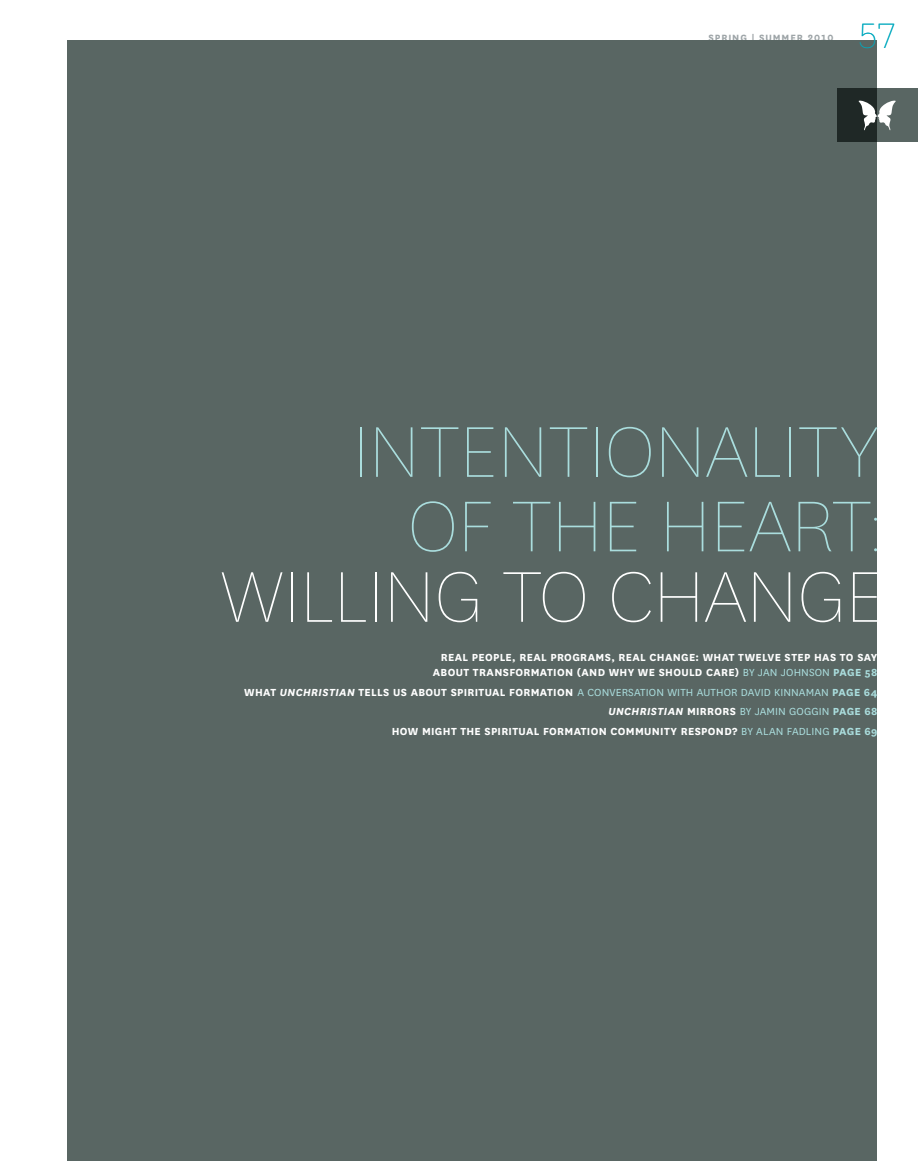
<style>
.page{position:relative;width:918px;height:1161px;background:#fff}
.page>*{position:absolute;margin:0;border:0;box-sizing:border-box;transform-origin:0 0}
.t1{font:100 84px "National";color:#add}
.t2{font:100 84px "National";color:#fff}
.t3{font:100 41.25px "National";color:#00a9be}
.t4{font:700 12px/19.5px "National";letter-spacing:.025em;color:#fff;text-align:right}
.t5{font:700 10.65px "National";letter-spacing:.075em;color:#9da4a7}
.s1{font-weight:400;color:#add}
.s2{color:#add}
.s3{font-style:italic}
</style>
<div class="page">
<div style="left:68px;top:40px;width:810px;height:1121px;background:#596663"></div>
<svg style="left:837px;top:88px;width:81px;height:54px;fill:#596663"></svg>
<svg style="left:858px;top:100px;width:38px;height:31px"></svg>
<p class="t5" style="left:709px;top:30px;width:20px">SPRIN</p>
<p class="t5" style="left:740px;top:30px;width:95px">G | SUMMER 2010</p>
<h2 class="t3" style="left:856px;top:12px;width:44px">57</h2>
<h1 class="t1" style="left:352px;top:402px;width:38px">INTENTIONALITY</h1>
<h1 class="t1" style="left:407px;top:476px;width:146px">OF THE</h1>
<h1 class="t1" style="left:659px;top:476px;width:43px">HEAR</h1>
<h1 class="t1" style="left:831px;top:476px;width:54px">T:</h1>
<h1 class="t2" style="left:220px;top:547px;width:38px">WILLING</h1>
<h1 class="t2" style="left:502px;top:547px;width:152px">TO CHANGE</h1>
<p class="t4" style="left:433px;top:649px;width:446px;line-height:15px">REAL PEOPLE, REAL PROGRAMS, REAL CHANGE: WHAT TWELVE STEP HAS TO SAY<br>ABOUT TRANSFORMATION (AND WHY WE SHOULD CARE) <span class="s1">BY JAN JOHNSON</span> <span class="s2">PAGE 58</span></p>
<p class="t4" style="left:244px;top:681px;width:635px">WHAT <span class="s3">UNCHRISTIAN</span> TELLS US ABOUT SPIRITUAL FORMATION <span class="s1">A CONVERSATION WITH AUTHOR DAVID KINNAMAN</span> <span class="s2">PAGE 64<br></span><span class="s3">UNCHRISTIAN</span> MIRRORS <span class="s1">BY JAMIN GOGG IN</span> <span class="s2">PAGE 68<br></span>HOW MIGHT THE SPIRITUAL FORMATION COMM UNITY RESPOND? <span class="s1">BY ALAN FADLING</span> <span class="s2">PAGE 69</span></p>
</div>
